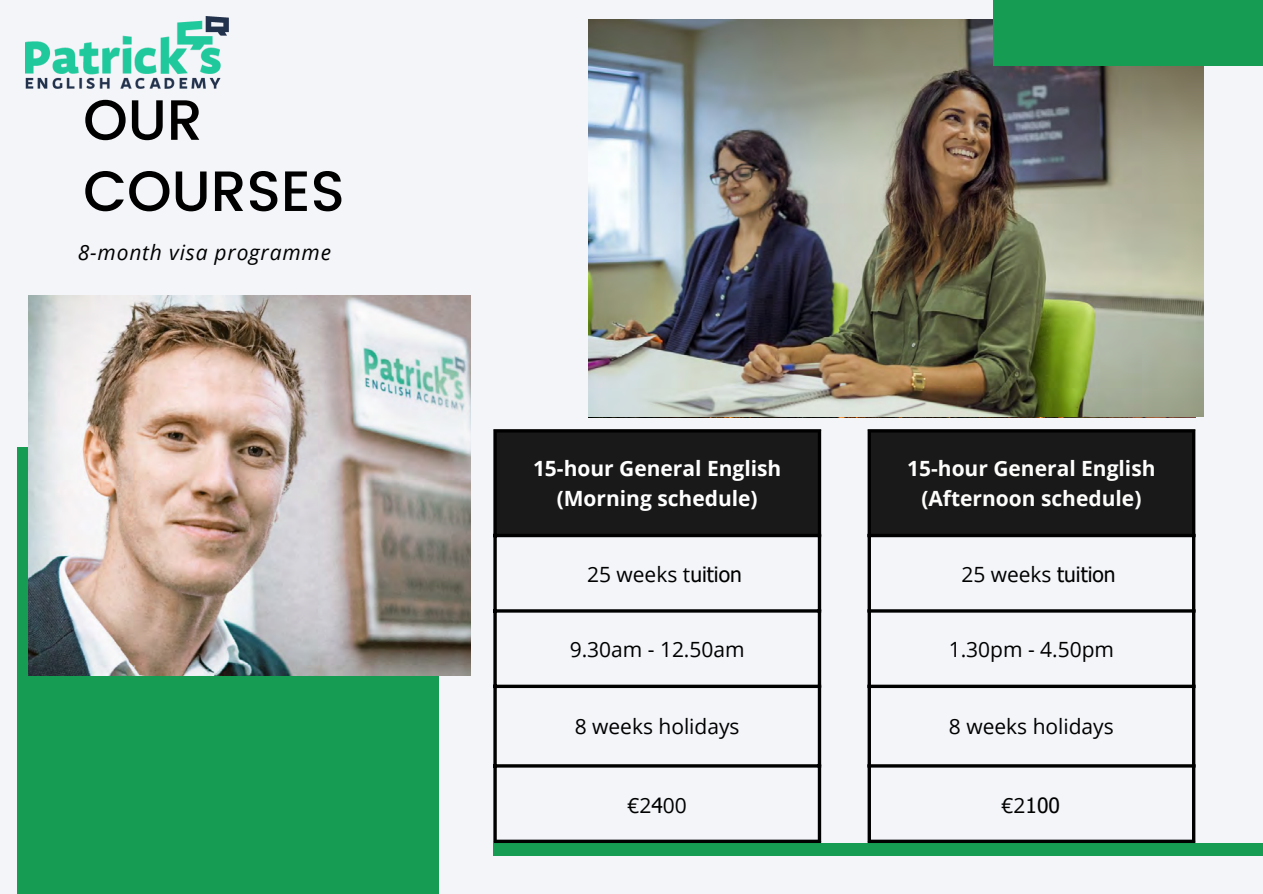
<style>
.page{position:relative;width:1263px;height:894px;background:#fff}
.page>*{position:absolute;margin:0;border:0;box-sizing:border-box;transform-origin:0 0}
.t1{font:500 56.7px/71.1px "Poppins";color:#000}
.t2{font:21px "Open Sans";color:#000}
.t3{font:700 21px/29.2px "Open Sans";color:#fdfdfc;text-align:center}
.t4{font:700 21px/29.2px "Open Sans";color:#fff;text-align:center}
.t5{font:italic 21px "Open Sans";letter-spacing:.04em;color:#000}
.t6{font:21px "Tahoma";color:#000}
.s1{font-family:"Tahoma"}
.s2{font-family:"Open Sans"}
</style>
<div class="page">
<div style="left:0;top:0;width:1263px;height:893px;background:#f3f5f9"></div>
<div style="left:17px;top:446px;width:422px;height:447px;background:#169d53"></div>
<div style="left:493px;top:842px;width:770px;height:13px;background:#169d53"></div>
<div style="left:496px;top:432px;width:322px;height:102px;background:#191919"></div>
<svg style="left:493px;top:432px;width:4px;height:407px;background:#212222"></svg>
<hr style="left:818px;top:432px;width:3px;height:407px;background:#000">
<hr style="left:493px;top:429px;width:328px;height:3px;background:#000">
<svg style="left:493px;top:533px;width:325px;height:4px"></svg>
<hr style="left:493px;top:609px;width:328px;height:3px;background:#000">
<hr style="left:493px;top:684px;width:328px;height:3px;background:#000">
<hr style="left:493px;top:764px;width:328px;height:3px;background:#000">
<hr style="left:493px;top:839px;width:328px;height:3px;background:#000">
<div style="left:871px;top:432px;width:321px;height:102px;background:#191919"></div>
<hr style="left:868px;top:432px;width:3px;height:407px;background:#000">
<hr style="left:1192px;top:432px;width:3px;height:407px;background:#000">
<hr style="left:868px;top:429px;width:327px;height:3px;background:#000">
<svg style="left:871px;top:534px;width:321px;height:3px"></svg>
<hr style="left:868px;top:609px;width:327px;height:3px;background:#000">
<hr style="left:868px;top:684px;width:327px;height:3px;background:#000">
<hr style="left:868px;top:764px;width:327px;height:3px;background:#000">
<hr style="left:868px;top:839px;width:327px;height:3px;background:#000">
<img style="left:589px;top:19px;width:614px;height:397px">
<div style="left:993px;top:0;width:270px;height:66px;background:#169d53"></div>
<img style="left:28px;top:296px;width:442px;height:379px">
<img style="left:26px;top:17px;width:202px;height:72px">
<p class="t1" style="left:83px;top:85px;width:263px">OUR<br>COURSES</p>
<p class="t5" style="left:78px;top:237px;width:255px">8-month visa programme</p>
<p class="t4" style="left:533px;top:453px;width:250px">15-hour General English (Morning schedule)</p>
<p class="t3" style="left:907px;top:453px;width:250px">15-hour General English (Afternoon schedule)</p>
<p class="t2" style="left:587px;top:559px;width:156px">25 weeks t<span class="s1">uition</span></p>
<p class="t2" style="left:961px;top:559px;width:156px">25 weeks <span class="s1">tuition</span></p>
<p class="t2" style="left:570px;top:634px;width:177px">9.30am - 12.50am</p>
<p class="t2" style="left:949px;top:634px;width:167px">1.30pm - 4.50pm</p>
<p class="t2" style="left:575px;top:711px;width:166px">8 weeks holidays</p>
<p class="t2" style="left:949px;top:711px;width:166px">8 weeks holidays</p>
<p class="t2" style="left:627px;top:790px;width:61px">€2<span class="s1">4</span>00</p>
<p class="t6" style="left:1001px;top:790px;width:60px"><span class="s2">€2</span>100</p>
</div>
